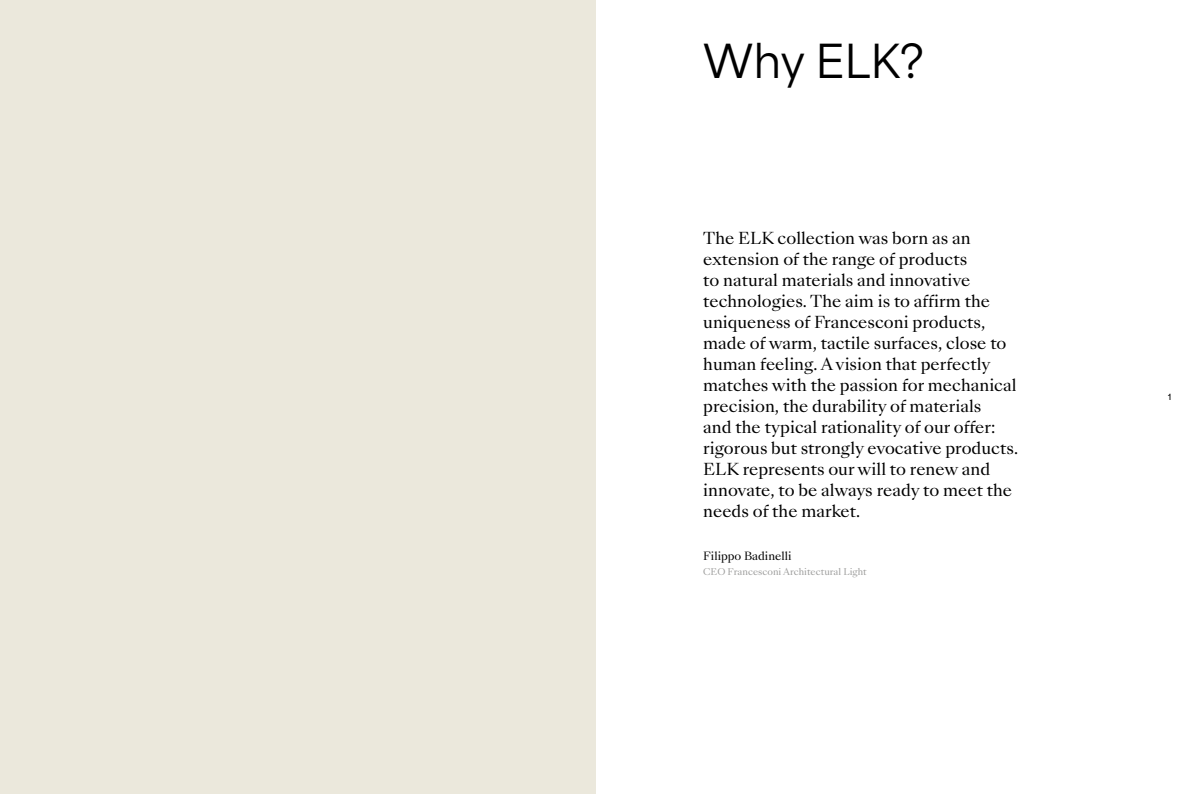
<style>
.page{position:relative;width:1191px;height:794px;background:#fff}
.page>*{position:absolute;margin:0;border:0;box-sizing:border-box;transform-origin:0 0}
.t1{font:500 44px "Area";color:#000}
.t2{font:16px/21px "Sang Bleu Kingdom";color:#000}
.t3{font:11px "Sang Bleu Kingdom";color:#000}
.t4{font:9px "Sang Bleu Kingdom";color:#9d9d9c}
.t5{font:700 8px "Area";color:#000}
</style>
<div class="page">
<div style="left:0;top:0;width:595px;height:794px;background:#ebe8dc"></div>
<h1 class="t1" style="left:703px;top:31px;width:222px">Why ELK?</h1>
<p class="t2" style="left:703px;top:228px;width:316px">The ELK collection was born as an extension of the range of products<br>to natural materials and innovative technologies. The aim is to affirm the uniqueness of Francesconi products, made of warm, tactile surfaces, close to human feeling. A vision that perfectly matches with the passion for mechanical precision, the durability of materials<br>and the typical rationality of our offer: rigorous but strongly evocative products.<br>ELK represents our will to renew and innovate, to be always ready to meet the needs of the market.</p>
<p class="t3" style="left:703px;top:548px;width:90px">Filippo Badinelli</p>
<p class="t4" style="left:703px;top:565px;width:165px">CEO Francesconi Architectural Light</p>
<p class="t5" style="left:1168px;top:392px;width:5px">1</p>
</div>
